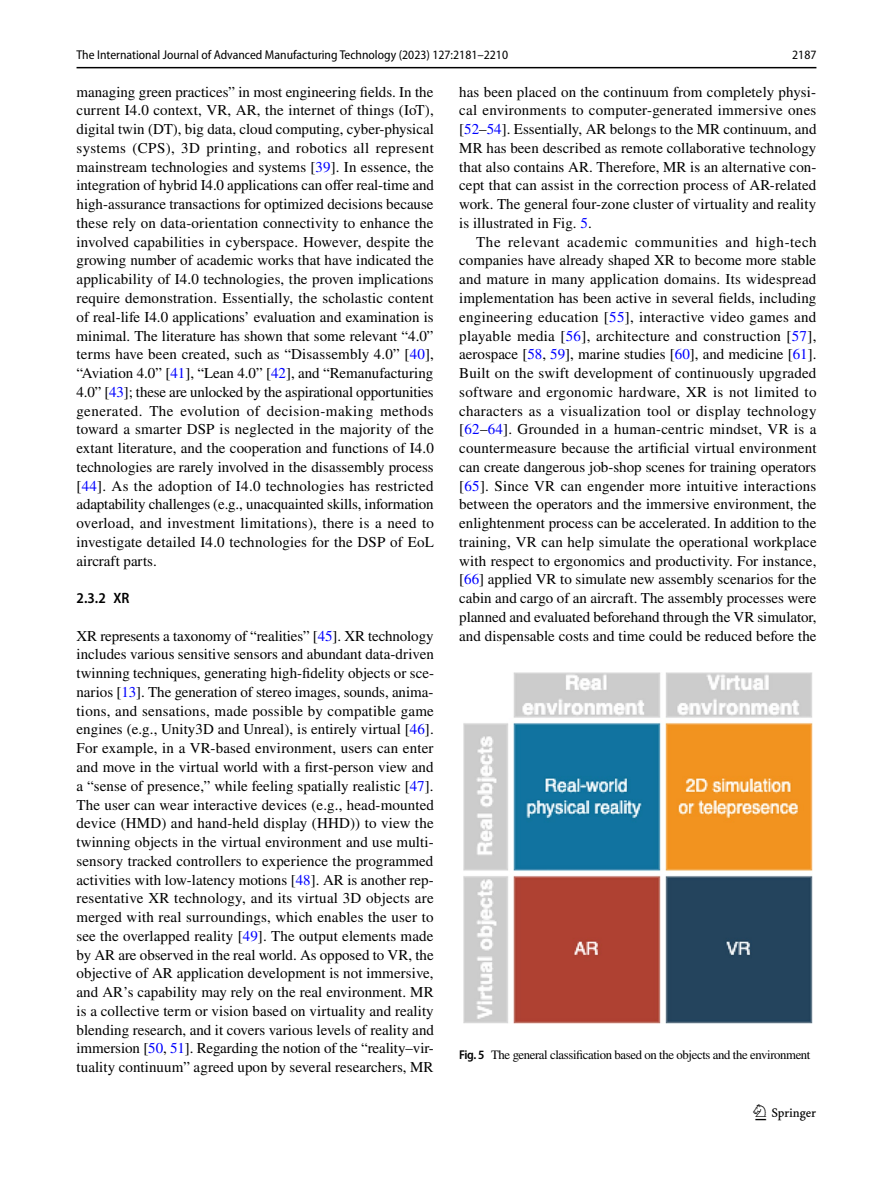
<style>
.page{position:relative;width:893px;height:1187px;background:#fff}
.page>*{position:absolute;margin:0;border:0;box-sizing:border-box;transform-origin:0 0}
.t1{font:22.5px "Springnew Regular 3";color:#000}
.t2{font:15px/18.8px "STIX";letter-spacing:.005em;color:#000;text-align:justify}
.t3{font:600 semi-condensed 15px "Myriad Pro";color:#000}
.t4{font:semi-condensed 12.75px "Myriad Pro";color:#000}
.t5{font:12.75px "STIX";letter-spacing:-.03em;color:#000}
.s1{color:#00f}
.s2{font-family:"Myriad Pro";font-weight:600;font-stretch:semi-condensed}
</style>
<div class="page">
<hr style="left:77px;top:67px;width:739px;height:1px;background:#000">
<img style="left:463px;top:672px;width:349px;height:351px">
<p class="t4" style="left:77px;top:48px;width:433px">The International Journal of Advanced Manufacturing Technology (2023) 127:2181–2210</p>
<p class="t4" style="left:792px;top:48px;width:26px">2187</p>
<p class="t2" style="left:77px;top:83px;width:359px">managing green practices” in most engineering fields. In the current I4.0 context, VR, AR, the internet of things (IoT), digital twin (DT), big data, cloud computing, cyber-physical systems (CPS), 3D printing, and robotics all represent mainstream technologies and systems [<span class="s1">39</span>]. In essence, the integration of hybrid I4.0 applications can offer real-time and high-assurance transactions for optimized decisions because these rely on data-orientation connectivity to enhance the involved capabilities in cyberspace. However, despite the growing number of academic works that have indicated the applicability of I4.0 technologies, the proven implications require demonstration. Essentially, the scholastic content of real-life I4.0 applications’ evaluation and examination is minimal. The literature has shown that some relevant “4.0” terms have been created, such as “Disassembly 4.0” [<span class="s1">40</span>], “Aviation 4.0” [<span class="s1">41</span>], “Lean 4.0” [<span class="s1">42</span>], and “Remanufacturing 4.0” [<span class="s1">43</span>]; these are unlocked by the aspirational opportunities generated. The evolution of decision-making methods toward a smarter DSP is neglected in the majority of the extant literature, and the cooperation and functions of I4.0 technologies are rarely involved in the disassembly process [<span class="s1">44</span>]. As the adoption of I4.0 technologies has restricted adaptability challenges (e.g., unacquainted skills, information overload, and investment limitations), there is a need to investigate detailed I4.0 technologies for the DSP of EoL aircraft parts.</p>
<p class="t3" style="left:77px;top:590px;width:54px">2.3.2 XR</p>
<p class="t2" style="left:77px;top:627px;width:359px">XR represents a taxonomy of “realities” [<span class="s1">45</span>]. XR technology includes various sensitive sensors and abundant data-driven twinning techniques, generating high-fidelity objects or sce&shy;narios [<span class="s1">13</span>]. The generation of stereo images, sounds, anima&shy;tions, and sensations, made possible by compatible game engines (e.g., Unity3D and Unreal), is entirely virtual [<span class="s1">46</span>].<br>For example, in a VR-based environment, users can enter and move in the virtual world with a first-person view and a “sense of presence,” while feeling spatially realistic [<span class="s1">47</span>].<br>The user can wear interactive devices (e.g., head-mounted device (HMD) and hand-held display (HHD)) to view the twinning objects in the virtual environment and use multi&shy;sensory tracked controllers to experience the programmed activities with low-latency motions [<span class="s1">48</span>]. AR is another rep&shy;resentative XR technology, and its virtual 3D objects are merged with real surroundings, which enables the user to see the overlapped reality [<span class="s1">49</span>]. The output elements made by AR are observed in the real world. As opposed to VR, the objective of AR application development is not immersive, and AR’s capability may rely on the real environment. MR is a collective term or vision based on virtuality and reality blending research, and it covers various levels of reality and immersion [<span class="s1">50</span>, <span class="s1">51</span>]. Regarding the notion of the “reality–vir&shy;tuality continuum” agreed upon by several researchers, MR</p>
<p class="t2" style="left:459px;top:83px;width:359px">has been placed on the continuum from completely physi&shy;cal environments to computer-generated immersive ones [<span class="s1">52</span>–<span class="s1">54</span>]. Essentially, AR belongs to the MR continuum, and MR has been described as remote collaborative technology that also contains AR. Therefore, MR is an alternative con&shy;cept that can assist in the correction process of AR-related work. The general four-zone cluster of virtuality and reality is illustrated in Fig. <span class="s1">5</span>.</p>
<p class="t2" style="left:459px;top:233px;width:359px;text-indent:17px">The relevant academic communities and high-tech companies have already shaped XR to become more stable and mature in many application domains. Its widespread implementation has been active in several fields, including engineering education [<span class="s1">55</span>], interactive video games and playable media [<span class="s1">56</span>], architecture and construction [<span class="s1">57</span>], aerospace [<span class="s1">58</span>, <span class="s1">59</span>], marine studies [<span class="s1">60</span>], and medicine [<span class="s1">61</span>].<br>Built on the swift development of continuously upgraded software and ergonomic hardware, XR is not limited to characters as a visualization tool or display technology [<span class="s1">62</span>–<span class="s1">64</span>]. Grounded in a human-centric mindset, VR is a countermeasure because the artificial virtual environment can create dangerous job-shop scenes for training operators [<span class="s1">65</span>]. Since VR can engender more intuitive interactions between the operators and the immersive environment, the enlightenment process can be accelerated. In addition to the training, VR can help simulate the operational workplace with respect to ergonomics and productivity. For instance, [<span class="s1">66</span>] applied VR to simulate new assembly scenarios for the cabin and cargo of an aircraft. The assembly processes were planned and evaluated beforehand through the VR simulator, and dispensable costs and time could be reduced before the</p>
<p class="t5" style="left:459px;top:1045px;width:353px"><span class="s2">Fig. 5</span> The general classification based on the objects and the environment</p>
<h1 class="t1" style="left:755px;top:1104px;width:62px">1 3</h1>
</div>
